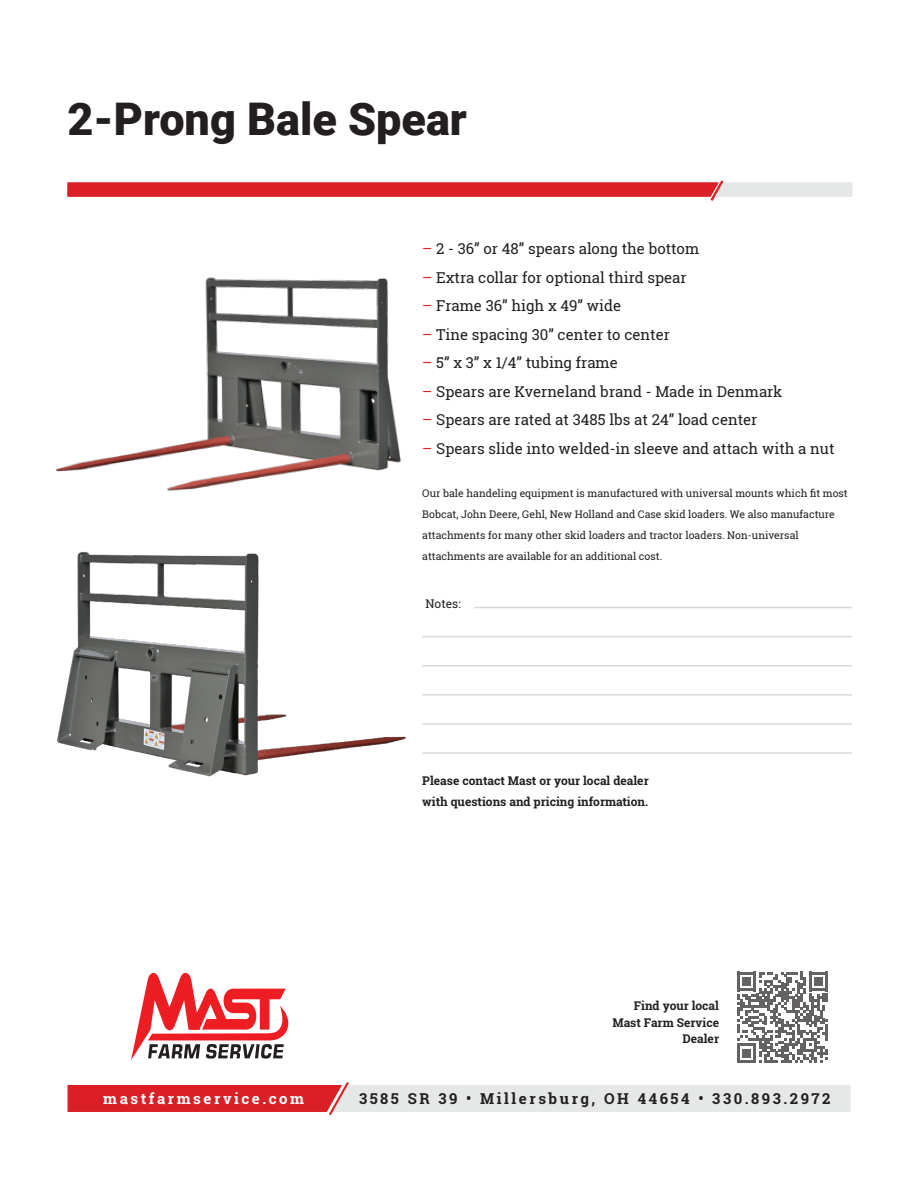
<style>
.page{position:relative;width:918px;height:1188px;background:#fff}
.page>*{position:absolute;margin:0;border:0;box-sizing:border-box;transform-origin:0 0}
.t1{font:900 45px "Roboto";color:#231f20}
.t2{font:15px "Roboto Slab";color:#231f20}
.t3{font:700 15px "Roboto Slab";letter-spacing:.17em;color:#231f20}
.t4{font:700 15px "Roboto Slab";letter-spacing:.17em;color:#fff}
.t5{font:700 12px/16.5px "Roboto Slab";color:#231f20;text-align:right}
.t6{font:12px "Roboto Slab";color:#231f20}
.t7{font:10.5px/21px "Roboto Slab";color:#231f20}
.s1{color:#da2026}
</style>
<div class="page">
<svg style="left:131px;top:973px;width:157px;height:87px"></svg>
<svg style="left:68px;top:1082px;width:782px;height:34px"></svg>
<svg style="left:737px;top:972px;width:91px;height:91px"></svg>
<svg style="left:68px;top:180px;width:784px;height:21px"></svg>
<hr style="left:474px;top:607px;width:378px;height:1px;background:#dad9d8">
<hr style="left:422px;top:636px;width:430px;height:1px;background:#dad9d8">
<hr style="left:422px;top:665px;width:430px;height:2px;background:#dad9d8">
<hr style="left:422px;top:694px;width:430px;height:2px;background:#dad9d8">
<hr style="left:422px;top:723px;width:430px;height:2px;background:#dad9d8">
<hr style="left:422px;top:752px;width:430px;height:2px;background:#dad9d8">
<img style="left:56px;top:277px;width:345px;height:215px">
<img style="left:57px;top:552px;width:349px;height:225px">
<h1 class="t1" style="left:68px;top:87px;width:401px">2-Prong Bale Spear</h1>
<p class="t2" style="left:422px;top:238px;width:278px"><span class="s1">–</span> 2 - 36” or 48” spears along the bottom</p>
<p class="t2" style="left:422px;top:267px;width:266px"><span class="s1">–</span> Extra collar for optional third spear</p>
<p class="t2" style="left:422px;top:295px;width:201px"><span class="s1">–</span> Frame 36” high x 49” wide</p>
<p class="t2" style="left:422px;top:324px;width:249px"><span class="s1">–</span> Tine spacing 30” center to center</p>
<p class="t2" style="left:422px;top:352px;width:197px"><span class="s1">–</span> 5” x 3” x 1/4” tubing frame</p>
<p class="t2" style="left:422px;top:381px;width:362px"><span class="s1">–</span> Spears are Kverneland brand - Made in Denmark</p>
<p class="t2" style="left:422px;top:409px;width:337px"><span class="s1">–</span> Spears are rated at 3485 lbs at 24” load center</p>
<p class="t2" style="left:422px;top:438px;width:414px"><span class="s1">–</span> Spears slide into welded-in sleeve and attach with a nut</p>
<p class="t7" style="left:422px;top:483px;width:427px">Our bale handeling equipment is manufactured with universal mounts which fit most Bobcat, John Deere, Gehl, New Holland and Case skid loaders. We also manufacture attachments for many other skid loaders and tractor loaders. Non-universal attachments are available for an additional cost.</p>
<p class="t6" style="left:426px;top:595px;width:37px">Notes:</p>
<p class="t5" style="left:422px;top:770px;width:228px;line-height:21px;text-align:left">Please contact Mast or your local dealer with questions and pricing information.</p>
<p class="t5" style="left:612px;top:998px;width:108px">Find your local<br>Mast Farm Service<br>Dealer</p>
<p class="t4" style="left:103px;top:1088px;width:203px">mastfarmservice.com</p>
<p class="t3" style="left:359px;top:1088px;width:473px">3585 SR 39 • Millersburg, OH 44654 • 330.893.2972</p>
</div>
